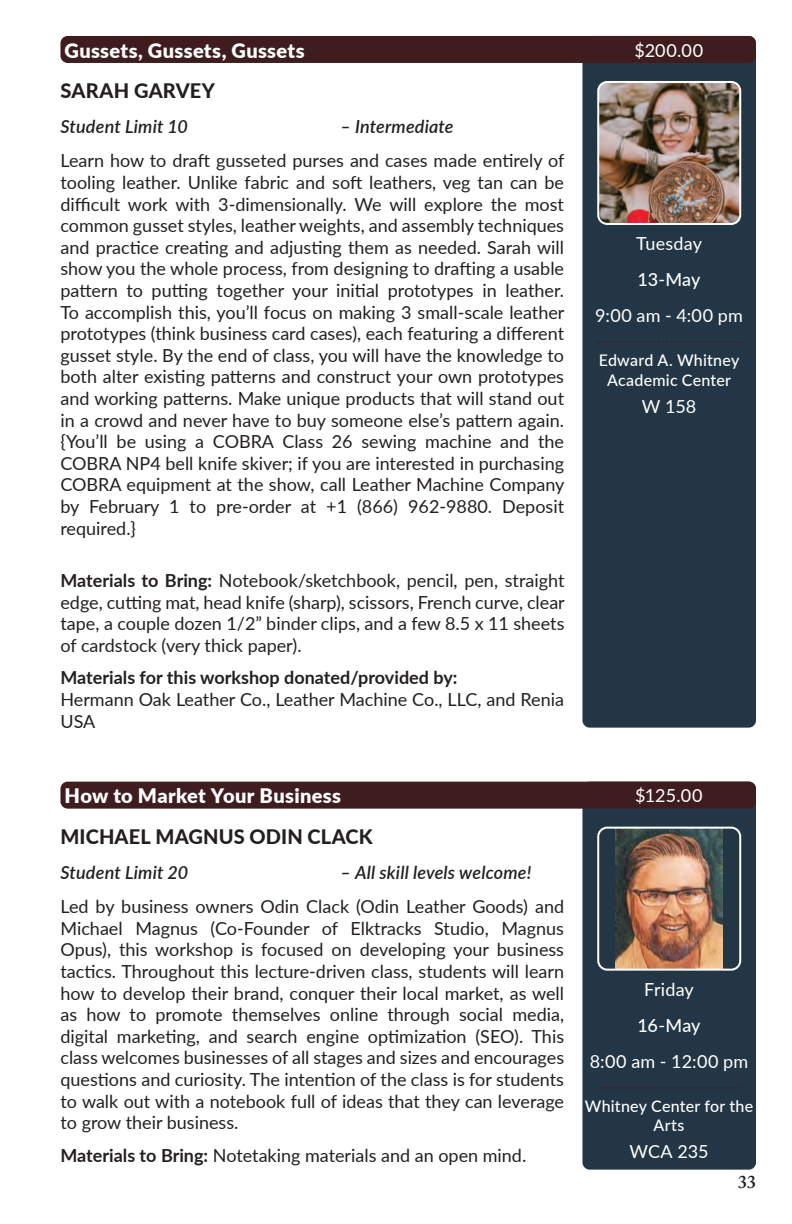
<style>
.page{position:relative;width:792px;height:1224px;background:#fff}
.page>*{position:absolute;margin:0;border:0;box-sizing:border-box;transform-origin:0 0}
.t1{font:900 20px "Lato";letter-spacing:.015em;color:#fff}
.t2{font:800 20px "Lato";letter-spacing:.01em;color:#231f20}
.t3{font:18px/21.6px "Lato";color:#231f20;text-align:justify}
.t4{font:18px "Lato";letter-spacing:.01em;color:#fff}
.t5{font:italic 600 18px "Lato";letter-spacing:.01em;color:#231f20}
.t6{font:700 18px "Lato";color:#231f20}
.t7{font:500 18px "Lato";letter-spacing:-.005em;color:#fff}
.t8{font:600 18px "Adobe Caslon Pro";color:#231f20}
.t9{font:500 16px/19.2px "Lato";letter-spacing:.015em;color:#fff;text-align:center}
.s1{font-weight:700}
</style>
<div class="page">
<div style="left:582px;top:36px;width:174px;height:692px;background:#223645;border-radius:7px"></div>
<div style="left:60px;top:36px;width:696px;height:27px;background:#3f1d1e;border-radius:7px"></div>
<svg style="left:597px;top:342px;width:144px;height:1px"></svg>
<img style="left:600px;top:84px;width:138px;height:138px">
<div style="left:597px;top:81px;width:144px;height:144px;border:2px solid #fff;border-radius:9px"></div>
<div style="left:582px;top:782px;width:174px;height:388px;background:#223645;border-radius:7px"></div>
<div style="left:60px;top:782px;width:696px;height:27px;background:#3f1d1e;border-radius:7px"></div>
<svg style="left:597px;top:1088px;width:144px;height:1px"></svg>
<img style="left:616px;top:830px;width:107px;height:138px">
<div style="left:597px;top:827px;width:144px;height:144px;border:2px solid #fff;border-radius:9px"></div>
<p class="t1" style="left:64px;top:35px;width:242px">Gussets, Gussets, Gussets</p>
<p class="t2" style="left:60px;top:76px;width:156px">SARAH GARVEY</p>
<p class="t5" style="left:60px;top:114px;width:129px">Student Limit 10</p>
<p class="t5" style="left:341px;top:114px;width:115px">– Intermediate</p>
<p class="t3" style="left:60px;top:149px;width:506px">Learn how to draft gusseted purses and cases made entirely of tooling leather. Unlike fabric and soft leathers, veg tan can be difficult work with 3-dimensionally. We will explore the most common gusset styles, leather weights, and assembly techniques and practice creating and adjusting them as needed. Sarah will show you the whole process, from designing to drafting a usable pattern to putting together your initial prototypes in leather.<br>To accomplish this, you’ll focus on making 3 small-scale leather prototypes (think business card cases), each featuring a different gusset style. By the end of class, you will have the knowledge to both alter existing patterns and construct your own prototypes and working patterns. Make unique products that will stand out in a crowd and never have to buy someone else’s pattern again. {You’ll be using a COBRA Class 26 sewing machine and the COBRA NP4 bell knife skiver; if you are interested in purchasing COBRA equipment at the show, call Leather Machine Company by February 1 to pre-order at +1 (866) 962-9880. Deposit required.}</p>
<p class="t3" style="left:60px;top:569px;width:506px"><span class="s1">Materials to Bring:</span> Notebook/sketchbook, pencil, pen, straight edge, cutting mat, head knife (sharp), scissors, French curve, clear tape, a couple dozen 1/2” binder clips, and a few 8.5 x 11 sheets of cardstock (very thick paper).</p>
<p class="t6" style="left:60px;top:665px;width:399px">Materials for this workshop donated/provided by:</p>
<p class="t3" style="left:60px;top:688px;width:505px">Hermann Oak Leather Co., Leather Machine Co., LLC, and Renia<br>USA</p>
<p class="t4" style="left:635px;top:37px;width:70px">$200.00</p>
<p class="t4" style="left:636px;top:231px;width:67px">Tuesday</p>
<p class="t7" style="left:638px;top:267px;width:64px">13-May</p>
<p class="t4" style="left:595px;top:303px;width:149px">9:00 am - 4:00 pm</p>
<p class="t9" style="left:599px;top:350px;width:142px">Edward A. Whitney<br>Academic Center</p>
<p class="t4" style="left:642px;top:393px;width:56px">W 158</p>
<p class="t1" style="left:64px;top:781px;width:278px">How to Market Your Business</p>
<p class="t2" style="left:60px;top:822px;width:314px">MICHAEL MAGNUS ODIN CLACK</p>
<p class="t5" style="left:60px;top:859px;width:129px">Student Limit 20</p>
<p class="t5" style="left:341px;top:859px;width:192px">– All skill levels welcome!</p>
<p class="t3" style="left:60px;top:895px;width:505px">Led by business owners Odin Clack (Odin Leather Goods) and Michael Magnus (Co-Founder of Elktracks Studio, Magnus Opus), this workshop is focused on developing your business tactics. Throughout this lecture-driven class, students will learn how to develop their brand, conquer their local market, as well as how to promote themselves online through social media, digital marketing, and search engine optimization (SEO). This class welcomes businesses of all stages and sizes and encourages questions and curiosity. The intention of the class is for students to walk out with a notebook full of ideas that they can leverage to grow their business.</p>
<p class="t3" style="left:60px;top:1144px;width:467px"><span class="s1">Materials to Bring:</span> Notetaking materials and an open mind.</p>
<p class="t4" style="left:635px;top:783px;width:69px">$125.00</p>
<p class="t4" style="left:644px;top:976px;width:51px">Friday</p>
<p class="t7" style="left:638px;top:1012px;width:65px">16-May</p>
<p class="t4" style="left:590px;top:1048px;width:160px">8:00 am - 12:00 pm</p>
<p class="t9" style="left:585px;top:1096px;width:170px">Whitney Center for the<br>Arts</p>
<p class="t4" style="left:630px;top:1139px;width:81px">WCA 235</p>
<p class="t8" style="left:738px;top:1171px;width:19px">33</p>
</div>
